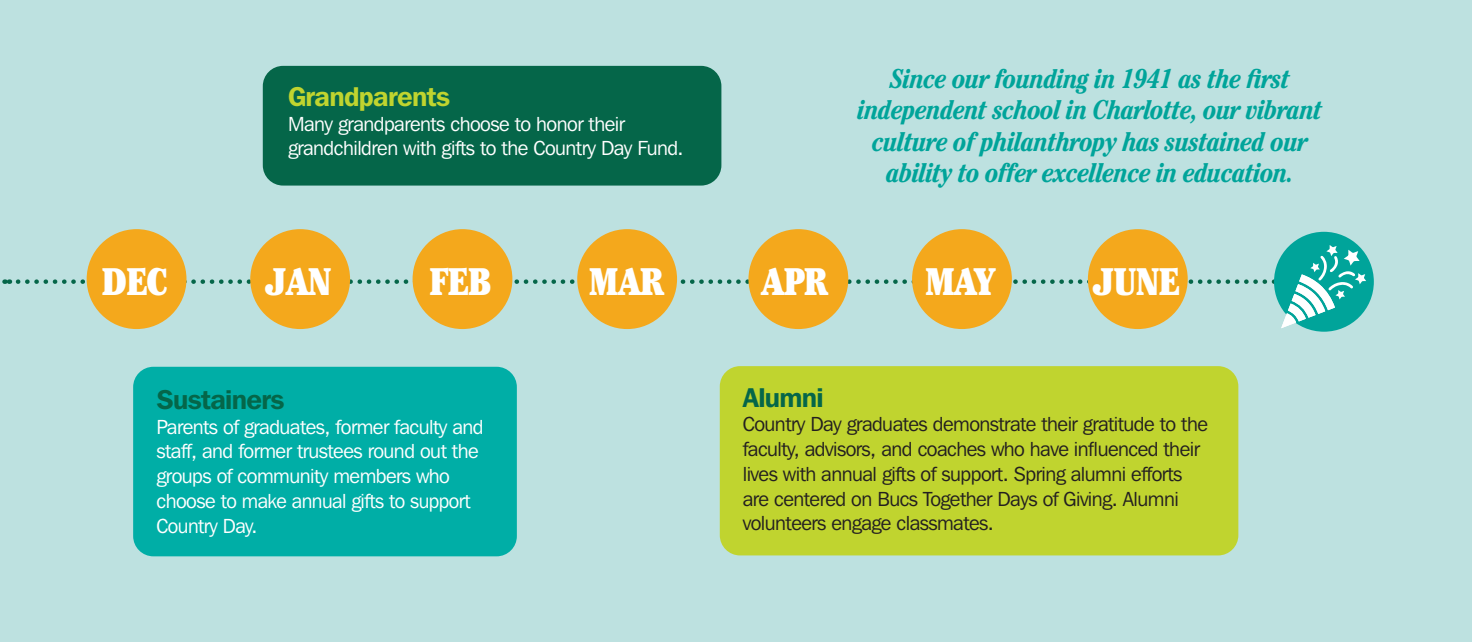
<style>
.page{position:relative;width:1472px;height:642px;background:#fff}
.page>*{position:absolute;margin:0;border:0;box-sizing:border-box;transform-origin:0 0}
.t1{font:900 condensed 38.25px "Cheltenham";letter-spacing:-.025em;color:#fff}
.t2{font:italic 700 condensed 27px/31.5px "Cheltenham";letter-spacing:-.025em;color:#00a49a;text-align:center}
.t3{font:600 27px "Franklin Gothic IT Cby BT";letter-spacing:-.025em;color:#056649}
.t4{font:600 27px "Franklin Gothic IT Cby BT";letter-spacing:-.025em;color:#c0d42f}
.t5{font:20.25px/24.8px "Franklin Gothic IT Cby BT";letter-spacing:-.025em;color:#231f20}
.t6{font:20.25px/24.8px "Franklin Gothic IT Cby BT";letter-spacing:-.025em;color:#fff}
</style>
<div class="page">
<div style="left:0;top:0;width:7px;height:641px;background:#bde1e0"></div>
<div style="left:7px;top:0;width:1465px;height:641px;background:#bde1e0"></div>
<div style="left:263px;top:66px;width:458px;height:119px;background:#056649;border-radius:20px"></div>
<div style="left:720px;top:366px;width:518px;height:189px;background:#c0d42f;border-radius:20px"></div>
<div style="left:133px;top:366px;width:384px;height:190px;background:#00aea6;border-radius:20px"></div>
<svg style="left:2px;top:279px;width:8px;height:5px"></svg>
<div style="left:1274px;top:232px;width:99px;height:99px;background:#00a49a;border-radius:50%"></div>
<div style="left:577px;top:229px;width:100px;height:100px;background:#f4a81c;border-radius:50%"></div>
<div style="left:87px;top:229px;width:99px;height:100px;background:#f4a81c;border-radius:50%"></div>
<div style="left:748px;top:229px;width:100px;height:100px;background:#f4a81c;border-radius:50%"></div>
<div style="left:250px;top:229px;width:100px;height:100px;background:#f4a81c;border-radius:50%"></div>
<div style="left:912px;top:229px;width:100px;height:100px;background:#f4a81c;border-radius:50%"></div>
<div style="left:412px;top:229px;width:100px;height:100px;background:#f4a81c;border-radius:50%"></div>
<div style="left:1088px;top:229px;width:99px;height:100px;background:#f4a81c;border-radius:50%"></div>
<svg style="left:18px;top:245px;width:1348px;height:83px"></svg>
<svg style="left:0;top:633px;width:8px;height:9px"></svg>
<svg style="left:1463px;top:0;width:9px;height:8px"></svg>
<svg style="left:1463px;top:633px;width:9px;height:9px"></svg>
<h2 class="t4" style="left:288px;top:79px;width:164px">Grandparents</h2>
<p class="t6" style="left:288px;top:111px;width:397px">Many grandparents choose to honor their grandchildren with gifts to the Country Day Fund.</p>
<h2 class="t2" style="left:857px;top:62px;width:466px">Since our founding in 1941 as the first independent school in Charlotte, our vibrant culture of philanthropy has sustained our ability to offer excellence in education.</h2>
<h1 class="t1" style="left:101px;top:257px;width:68px">DEC</h1>
<h1 class="t1" style="left:265px;top:257px;width:68px">JAN</h1>
<h1 class="t1" style="left:429px;top:257px;width:63px">FEB</h1>
<h1 class="t1" style="left:589px;top:257px;width:76px">MAR</h1>
<h1 class="t1" style="left:761px;top:257px;width:68px">APR</h1>
<h1 class="t1" style="left:925px;top:257px;width:72px">MAY</h1>
<h1 class="t1" style="left:1093px;top:257px;width:88px">JUNE</h1>
<h2 class="t3" style="left:157px;top:382px;width:130px">Sustainers</h2>
<p class="t6" style="left:157px;top:413px;width:328px">Parents of graduates, former faculty and staff, and former trustees round out the groups of community members who choose to make annual gifts to support<br>Country Day.</p>
<h2 class="t3" style="left:742px;top:380px;width:82px">Alumni</h2>
<p class="t5" style="left:742px;top:411px;width:467px">Country Day graduates demonstrate their gratitude to the faculty, advisors, and coaches who have influenced their lives with annual gifts of support. Spring alumni efforts are centered on Bucs Together Days of Giving. Alumni volunteers engage classmates.</p>
</div>
